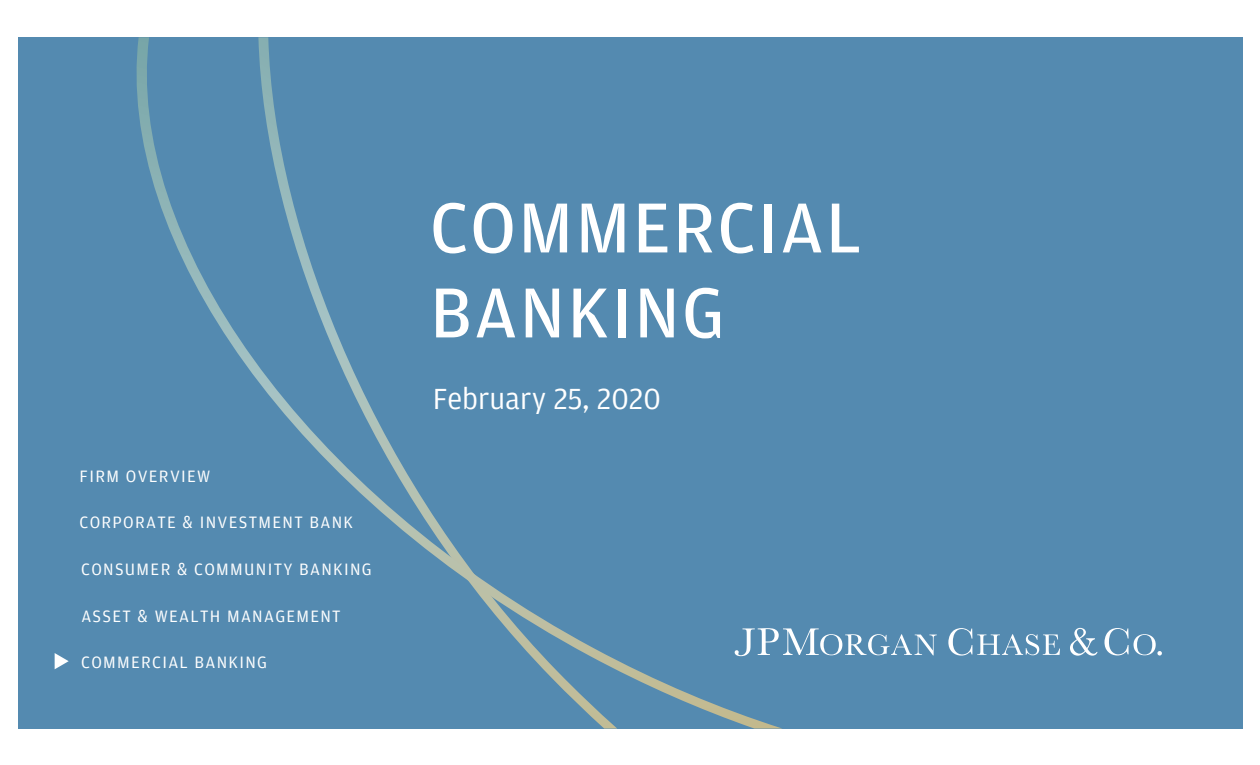
<style>
.page{position:relative;width:1260px;height:765px;background:#fff}
.page>*{position:absolute;margin:0;border:0;box-sizing:border-box;transform-origin:0 0}
.t1{font:75px/85px "Amplitude";letter-spacing:.03em;color:#fff}
.t2{font:30.88px "Amplitude";color:#fff}
.t3{font:17.5px "Amplitude TF";letter-spacing:.075em;color:#fff}
</style>
<div class="page">
<div style="left:18px;top:37px;width:1224px;height:692px;background:#548ab0"></div>
<svg style="left:783px;top:628px;width:154px;height:28px"></svg>
<svg style="left:948px;top:628px;width:112px;height:28px"></svg>
<svg style="left:1070px;top:628px;width:28px;height:28px"></svg>
<svg style="left:1105px;top:628px;width:57px;height:28px"></svg>
<svg style="left:55px;top:653px;width:14px;height:16px"></svg>
<svg style="left:136px;top:37px;width:646px;height:692px"></svg>
<p class="t3" style="left:80px;top:467px;width:132px">FIRM OVERVIEW</p>
<p class="t3" style="left:80px;top:513px;width:275px">CORPORATE &amp; INVESTMENT BANK</p>
<p class="t3" style="left:81px;top:559px;width:292px">CONSUMER &amp; COMMUNITY BANKING</p>
<p class="t3" style="left:81px;top:606px;width:261px">ASSET &amp; WEALTH MANAGEMENT</p>
<p class="t3" style="left:81px;top:653px;width:187px">COMMERCIAL BANKING</p>
<h1 class="t1" style="left:430px;top:183px;width:433px">COMMERCIAL<br>BANKING</h1>
<h2 class="t2" style="left:433px;top:379px;width:230px">February 25, 2020</h2>
</div>
